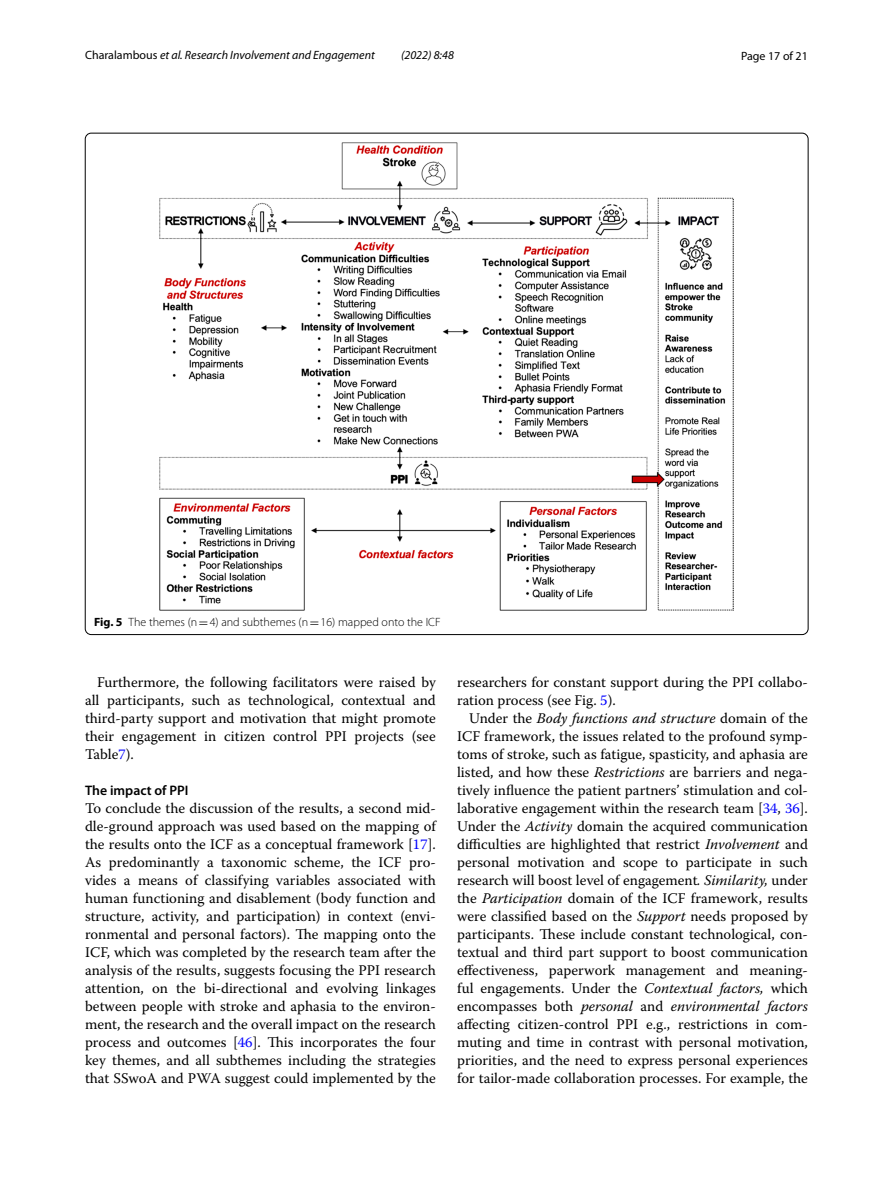
<style>
.page{position:relative;width:893px;height:1187px;background:#fff}
.page>*{position:absolute;margin:0;border:0;box-sizing:border-box;transform-origin:0 0}
.t1{font:14.7px/18px "Warnock Pro";color:#000;text-align:justify}
.t2{font:600 13.8px "Myriad Pro";color:#000}
.t3{font:italic 12px "Myriad Pro";color:#000}
.t4{font:300 12px "Myriad Pro";color:#000}
.t5{font:12px "Myriad Pro";color:#000}
.s1{font-style:normal}
.s2{font-weight:700}
.s3{font-family:"MTSY";font-weight:400}
.s4{color:#00f}
.s5{font-style:italic}
</style>
<div class="page">
<img style="left:160px;top:142px;width:574px;height:468px">
<p class="t3" style="left:85px;top:48px;width:291px"><span class="s1">Charalambous</span> et al. Research Involvement and Engagement</p>
<p class="t3" style="left:401px;top:48px;width:54px">(2022) 8:48</p>
<p class="t5" style="left:741px;top:48px;width:68px">Page 17 of 21</p>
<p class="t4" style="left:94px;top:615px;width:348px"><span class="s2">Fig. 5</span> The themes (n<span class="s3">=</span>4) and subthemes (n<span class="s3">=</span>16) mapped onto the ICF</p>
<p class="t1" style="left:85px;top:672px;width:352px;text-indent:12px">Furthermore, the following facilitators were raised by all participants, such as technological, contextual and third-party support and motivation that might promote their engagement in citizen control PPI projects (see Table<span class="s4">7</span>).</p>
<p class="t2" style="left:85px;top:781px;width:105px">The impact of PPI</p>
<p class="t1" style="left:85px;top:798px;width:352px">To conclude the discussion of the results, a second mid&shy;dle-ground approach was used based on the mapping of the results onto the ICF as a conceptual framework [<span class="s4">17</span>].<br>As predominantly a taxonomic scheme, the ICF pro&shy;vides a means of classifying variables associated with human functioning and disablement (body function and structure, activity, and participation) in context (envi&shy;ronmental and personal factors). The mapping onto the ICF, which was completed by the research team after the analysis of the results, suggests focusing the PPI research attention, on the bi-directional and evolving linkages between people with stroke and aphasia to the environ&shy;ment, the research and the overall impact on the research process and outcomes [<span class="s4">46</span>]. This incorporates the four key themes, and all subthemes including the strategies that SSwoA and PWA suggest could implemented by the</p>
<p class="t1" style="left:457px;top:672px;width:352px">researchers for constant support during the PPI collabo&shy;ration process (see Fig. <span class="s4">5</span>).</p>
<p class="t1" style="left:457px;top:708px;width:352px;text-indent:12px">Under the <span class="s5">Body functions and structure</span> domain of the ICF framework, the issues related to the profound symp&shy;toms of stroke, such as fatigue, spasticity, and aphasia are listed, and how these <span class="s5">Restrictions</span> are barriers and nega&shy;tively influence the patient partners’ stimulation and col&shy;laborative engagement within the research team [<span class="s4">34</span>, <span class="s4">36</span>].<br>Under the <span class="s5">Activity</span> domain the acquired communication difficulties are highlighted that restrict <span class="s5">Involvement</span> and personal motivation and scope to participate in such research will boost level of engagement<span class="s5">. Similarity,</span> under the <span class="s5">Participation</span> domain of the ICF framework, results were classified based on the <span class="s5">Support</span> needs proposed by participants. These include constant technological, con&shy;textual and third part support to boost communication effectiveness, paperwork management and meaning&shy;ful engagements. Under the <span class="s5">Contextual factors,</span> which encompasses both <span class="s5">personal</span> and <span class="s5">environmental factors </span>affecting citizen-control PPI e.g., restrictions in com&shy;muting and time in contrast with personal motivation, priorities, and the need to express personal experiences for tailor-made collaboration processes. For example, the</p>
</div>
